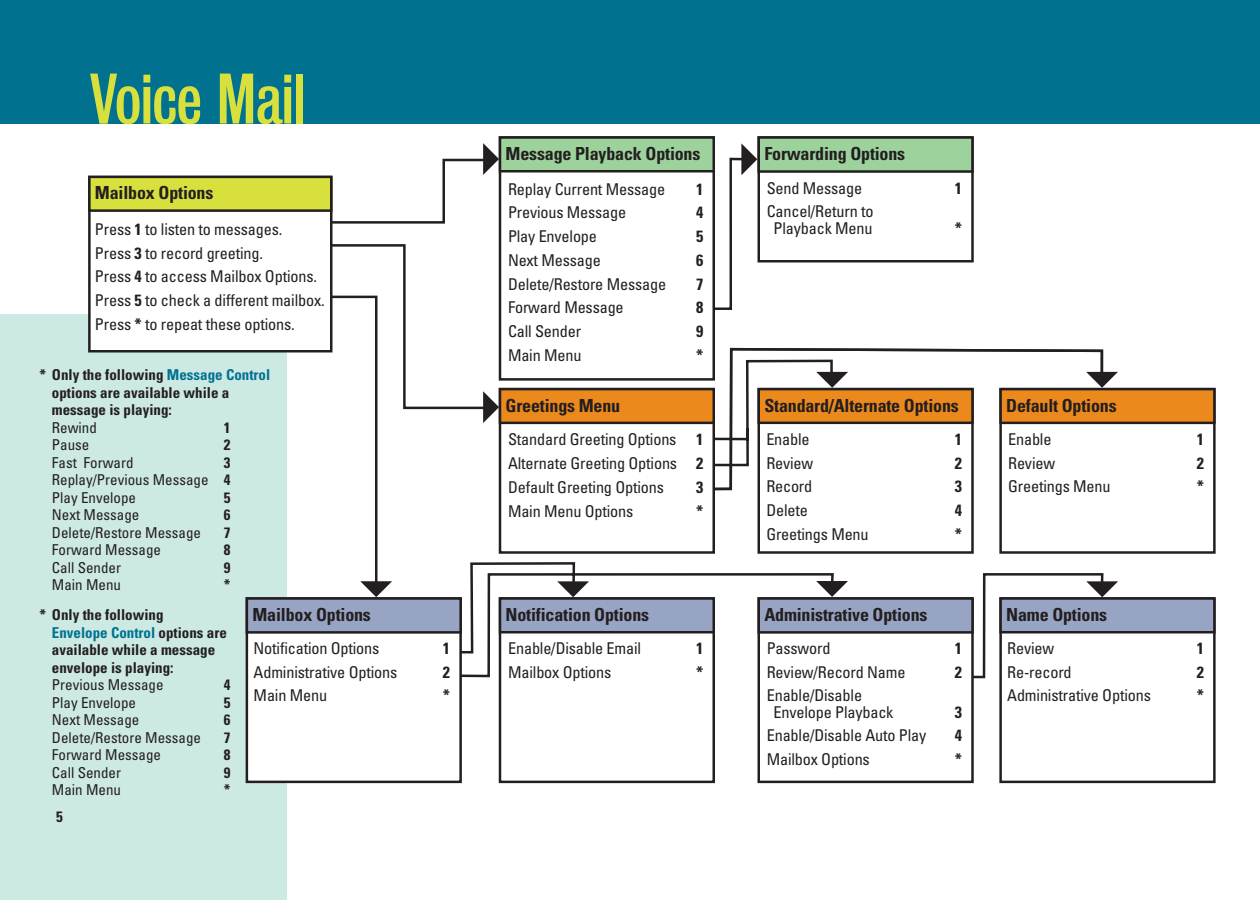
<style>
.page{position:relative;width:1260px;height:900px;background:#fff}
.page>*{position:absolute;margin:0;border:0;box-sizing:border-box;transform-origin:0 0}
.t1{font:65px "Bureau Grotesque Three Three";color:#d7e03d}
.t2{font:700 condensed 18px "Univers";letter-spacing:-.01em;color:#231f20}
.t3{font:condensed 16.25px/23.8px "Univers";letter-spacing:-.01em;color:#231f20}
.t4{font:700 condensed 16.25px "Univers";color:#231f20}
.t5{font:condensed 15px/17.5px "Univers";color:#231f20;text-align:justify}
.t6{font:700 condensed 15px/17.5px "Univers";color:#231f20}
.s1{font-weight:700}
.s2{color:#007290}
</style>
<div class="page">
<div style="left:0;top:315px;width:287px;height:585px;background:#cde9e3"></div>
<div style="left:500px;top:138px;width:214px;height:33px;background:#9dd29c"></div>
<div style="left:499px;top:136px;width:216px;height:36px;border:2px solid #231f20"></div>
<div style="left:89px;top:177px;width:242px;height:174px;background:#fff"></div>
<div style="left:88px;top:176px;width:244px;height:176px;border:2px solid #231f20"></div>
<div style="left:499px;top:597px;width:216px;height:186px;border:2px solid #231f20"></div>
<div style="left:758px;top:597px;width:216px;height:186px;border:2px solid #231f20"></div>
<div style="left:999px;top:597px;width:217px;height:186px;border:2px solid #231f20"></div>
<div style="left:247px;top:598px;width:214px;height:184px;background:#fff"></div>
<div style="left:246px;top:597px;width:216px;height:186px;border:2px solid #231f20"></div>
<div style="left:89px;top:177px;width:242px;height:34px;background:#d7e03d"></div>
<div style="left:88px;top:176px;width:244px;height:36px;border:2px solid #231f20"></div>
<div style="left:759px;top:138px;width:213px;height:34px;background:#9dd29c"></div>
<div style="left:758px;top:136px;width:216px;height:37px;border:2px solid #231f20"></div>
<div style="left:1001px;top:389px;width:213px;height:34px;background:#ec891c"></div>
<div style="left:999px;top:388px;width:217px;height:36px;border:2px solid #231f20"></div>
<div style="left:1001px;top:598px;width:213px;height:34px;background:#98a4c3"></div>
<div style="left:999px;top:597px;width:217px;height:36px;border:2px solid #231f20"></div>
<div style="left:247px;top:598px;width:214px;height:34px;background:#98a4c3"></div>
<div style="left:246px;top:597px;width:216px;height:37px;border:2px solid #231f20"></div>
<svg style="left:329px;top:156px;width:776px;height:524px"></svg>
<svg style="left:329px;top:143px;width:170px;height:82px"></svg>
<svg style="left:329px;top:243px;width:170px;height:180px"></svg>
<svg style="left:360px;top:581px;width:32px;height:16px"></svg>
<svg style="left:557px;top:581px;width:32px;height:16px"></svg>
<svg style="left:816px;top:581px;width:32px;height:16px"></svg>
<svg style="left:1104px;top:372px;width:14px;height:16px"></svg>
<svg style="left:1086px;top:581px;width:32px;height:16px"></svg>
<svg style="left:741px;top:143px;width:16px;height:32px"></svg>
<svg style="left:711px;top:347px;width:393px;height:144px"></svg>
<div style="left:0;top:0;width:1260px;height:124px;background:#007290"></div>
<h1 class="t1" style="left:90px;top:63px;width:217px">Voice Mail</h1>
<p class="t2" style="left:506px;top:143px;width:196px">Message Playback Options</p>
<p class="t2" style="left:764px;top:143px;width:142px">Forwarding Options</p>
<p class="t3" style="left:767px;top:176px;width:97px">Send Message</p>
<p class="t4" style="left:955px;top:178px;width:9px">1</p>
<p class="t3" style="left:767px;top:203px;width:108px;line-height:16.2px;text-align:center">Cancel/Return to<br>Playback Menu</p>
<p class="t3" style="left:508px;top:177px;width:159px">Replay Current Message</p>
<p class="t4" style="left:696px;top:179px;width:9px">1</p>
<p class="t3" style="left:508px;top:200px;width:120px">Previous Message</p>
<p class="t4" style="left:696px;top:203px;width:9px">4</p>
<p class="t3" style="left:508px;top:224px;width:91px">Play Envelope</p>
<p class="t4" style="left:696px;top:226px;width:9px">5</p>
<p class="t3" style="left:508px;top:248px;width:94px">Next Message</p>
<p class="t4" style="left:696px;top:250px;width:9px">6</p>
<p class="t3" style="left:508px;top:272px;width:160px">Delete/Restore Message</p>
<p class="t4" style="left:696px;top:274px;width:9px">7</p>
<p class="t3" style="left:508px;top:295px;width:117px">Forward Message</p>
<p class="t4" style="left:696px;top:298px;width:9px">8</p>
<p class="t3" style="left:508px;top:319px;width:75px">Call Sender</p>
<p class="t4" style="left:696px;top:321px;width:9px">9</p>
<p class="t3" style="left:508px;top:343px;width:75px">Main Menu</p>
<p class="t4" style="left:696px;top:345px;width:9px">*</p>
<p class="t2" style="left:95px;top:182px;width:120px">Mailbox Options</p>
<p class="t4" style="left:955px;top:218px;width:9px">*</p>
<p class="t3" style="left:95px;top:217px;width:231px">Press <span class="s1">1</span> to listen to messages.<br>Press <span class="s1">3</span> to record greeting.<br>Press <span class="s1">4</span> to access Mailbox Options.<br>Press <span class="s1">5</span> to check a different mailbox.<br>Press <span class="s1">*</span> to repeat these options.</p>
<p class="t6" style="left:52px;top:366px;width:220px;text-indent:-13px">* Only the following <span class="s2">Message Control </span>options are available while a message is playing:</p>
<p class="t5" style="left:52px;top:418px;width:47px">Rewind</p>
<p class="t6" style="left:224px;top:419px;width:8px">1</p>
<p class="t5" style="left:52px;top:436px;width:39px">Pause</p>
<p class="t6" style="left:224px;top:436px;width:8px">2</p>
<p class="t5" style="left:52px;top:453px;width:83px">Fast Forward</p>
<p class="t2" style="left:506px;top:394px;width:116px">Greetings Menu</p>
<p class="t2" style="left:764px;top:394px;width:196px">Standard/Alternate Options</p>
<p class="t2" style="left:1006px;top:394px;width:112px">Default Options</p>
<p class="t3" style="left:766px;top:427px;width:45px">Enable</p>
<p class="t4" style="left:955px;top:429px;width:9px">1</p>
<p class="t3" style="left:766px;top:451px;width:48px">Review</p>
<p class="t4" style="left:955px;top:453px;width:9px">2</p>
<p class="t3" style="left:766px;top:474px;width:47px">Record</p>
<p class="t4" style="left:955px;top:477px;width:9px">3</p>
<p class="t3" style="left:766px;top:498px;width:43px">Delete</p>
<p class="t4" style="left:955px;top:500px;width:9px">4</p>
<p class="t3" style="left:766px;top:522px;width:104px">Greetings Menu</p>
<p class="t4" style="left:955px;top:524px;width:9px">*</p>
<p class="t3" style="left:1008px;top:427px;width:45px">Enable</p>
<p class="t4" style="left:1197px;top:429px;width:9px">1</p>
<p class="t3" style="left:1008px;top:451px;width:48px">Review</p>
<p class="t4" style="left:1197px;top:453px;width:9px">2</p>
<p class="t3" style="left:1008px;top:474px;width:104px">Greetings Menu</p>
<p class="t4" style="left:1197px;top:477px;width:9px">*</p>
<p class="t3" style="left:508px;top:428px;width:197px;text-align:justify">Standard Greeting Options <span class="s1">1<br></span>Alternate Greeting Options <span class="s1">2<br></span>Default Greeting Options</p>
<p class="t5" style="left:52px;top:453px;width:180px;text-indent:172px"><span class="s1">3<br></span>Replay/Previous Message <span class="s1">4<br></span>Play Envelope</p>
<p class="t4" style="left:696px;top:477px;width:9px">3</p>
<p class="t6" style="left:224px;top:489px;width:8px">5</p>
<p class="t3" style="left:508px;top:499px;width:127px">Main Menu Options</p>
<p class="t4" style="left:696px;top:501px;width:9px">*</p>
<p class="t5" style="left:52px;top:506px;width:89px">Next Message</p>
<p class="t6" style="left:224px;top:506px;width:8px">6</p>
<p class="t5" style="left:52px;top:523px;width:151px">Delete/Restore Message</p>
<p class="t6" style="left:224px;top:524px;width:8px">7</p>
<p class="t5" style="left:52px;top:541px;width:111px">Forward Message</p>
<p class="t6" style="left:224px;top:541px;width:8px">8</p>
<p class="t5" style="left:52px;top:558px;width:71px">Call Sender</p>
<p class="t6" style="left:224px;top:559px;width:8px">9</p>
<p class="t5" style="left:52px;top:576px;width:71px">Main Menu</p>
<p class="t6" style="left:224px;top:576px;width:8px">*</p>
<p class="t6" style="left:52px;top:606px;width:176px;text-indent:-13px">* Only the following<br><span class="s2">Envelope Control</span> options are available while a message envelope is playing:</p>
<p class="t5" style="left:52px;top:676px;width:113px">Previous Message</p>
<p class="t6" style="left:224px;top:676px;width:8px">4</p>
<p class="t5" style="left:52px;top:693px;width:86px">Play Envelope</p>
<p class="t6" style="left:224px;top:694px;width:8px">5</p>
<p class="t5" style="left:52px;top:711px;width:89px">Next Message</p>
<p class="t6" style="left:224px;top:711px;width:8px">6</p>
<p class="t5" style="left:52px;top:728px;width:151px">Delete/Restore Message</p>
<p class="t6" style="left:224px;top:729px;width:8px">7</p>
<p class="t5" style="left:52px;top:746px;width:111px">Forward Message</p>
<p class="t6" style="left:224px;top:746px;width:8px">8</p>
<p class="t5" style="left:52px;top:763px;width:71px">Call Sender</p>
<p class="t6" style="left:224px;top:764px;width:8px">9</p>
<p class="t5" style="left:52px;top:781px;width:71px">Main Menu</p>
<p class="t6" style="left:224px;top:781px;width:8px">*</p>
<p class="t2" style="left:252px;top:604px;width:120px">Mailbox Options</p>
<p class="t2" style="left:506px;top:604px;width:145px">Notification Options</p>
<p class="t2" style="left:764px;top:604px;width:165px">Administrative Options</p>
<p class="t2" style="left:1006px;top:604px;width:103px">Name Options</p>
<p class="t3" style="left:254px;top:636px;width:127px">Notification Options</p>
<p class="t4" style="left:443px;top:638px;width:9px">1</p>
<p class="t3" style="left:254px;top:660px;width:145px">Administrative Options</p>
<p class="t4" style="left:443px;top:662px;width:9px">2</p>
<p class="t3" style="left:254px;top:683px;width:75px">Main Menu</p>
<p class="t4" style="left:443px;top:686px;width:9px">*</p>
<p class="t3" style="left:508px;top:636px;width:134px">Enable/Disable Email</p>
<p class="t4" style="left:696px;top:638px;width:9px">1</p>
<p class="t3" style="left:508px;top:660px;width:105px">Mailbox Options</p>
<p class="t4" style="left:696px;top:662px;width:9px">*</p>
<p class="t3" style="left:767px;top:636px;width:65px">Password</p>
<p class="t4" style="left:955px;top:638px;width:9px">1</p>
<p class="t3" style="left:767px;top:660px;width:140px">Review/Record Name</p>
<p class="t4" style="left:955px;top:662px;width:9px">2</p>
<p class="t3" style="left:774px;top:687px;width:121px;line-height:16.2px;text-indent:-7px">Enable/Disable<br>Envelope Playback</p>
<p class="t3" style="left:1007px;top:636px;width:48px">Review</p>
<p class="t4" style="left:1197px;top:638px;width:9px">1</p>
<p class="t3" style="left:1007px;top:660px;width:66px">Re-record</p>
<p class="t4" style="left:1197px;top:662px;width:9px">2</p>
<p class="t3" style="left:1007px;top:683px;width:145px">Administrative Options</p>
<p class="t4" style="left:1197px;top:686px;width:9px">*</p>
<p class="t4" style="left:955px;top:702px;width:9px">3</p>
<p class="t3" style="left:767px;top:723px;width:161px">Enable/Disable Auto Play</p>
<p class="t4" style="left:955px;top:726px;width:9px">4</p>
<p class="t3" style="left:767px;top:747px;width:105px">Mailbox Options</p>
<p class="t4" style="left:955px;top:749px;width:9px">*</p>
<p class="t6" style="left:56px;top:808px;width:8px">5</p>
</div>
